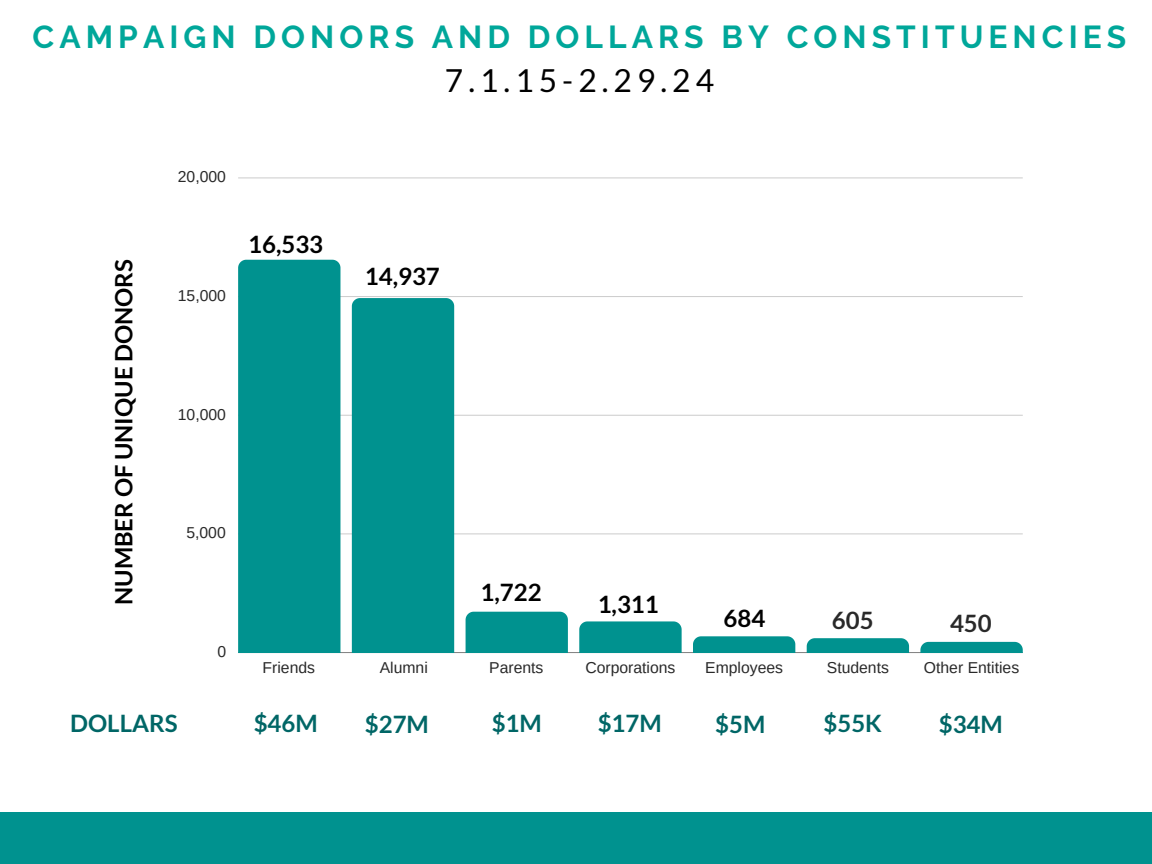
<style>
.page{position:relative;width:1152px;height:864px;background:#fff}
.page>*{position:absolute;margin:0;border:0;box-sizing:border-box;transform-origin:0 0}
.t1{font:700 31.65px/43.8px "Raleway";letter-spacing:.16em;color:#00a79a;text-align:center}
.t2{font:700 24px "Lato";color:#000}
.t3{font:700 24px "Lato";color:#066}
.t4{font:700 24px "Lato";color:#292929}
.t5{font:15.75px "Arimo";color:#292929}
.s1{font-family:"Lato";font-weight:400;color:#000}
</style>
<div class="page">
<div style="left:0;top:812px;width:1152px;height:52px;background:#00928f"></div>
<hr style="left:238px;top:652px;width:785px;height:1px;background:#292929">
<hr style="left:238px;top:533px;width:785px;height:1px;background:#292929">
<hr style="left:238px;top:415px;width:785px;height:1px;background:#292929">
<hr style="left:238px;top:296px;width:785px;height:1px;background:#292929">
<hr style="left:238px;top:178px;width:785px;height:1px;background:#292929">
<div style="left:238px;top:260px;width:102px;height:393px;background:#00928f"></div>
<div style="left:352px;top:298px;width:102px;height:355px;background:#00928f"></div>
<div style="left:466px;top:612px;width:102px;height:41px;background:#00928f"></div>
<div style="left:579px;top:621px;width:103px;height:32px;background:#00928f"></div>
<svg style="left:693px;top:636px;width:102px;height:17px;background:#089592"></svg>
<svg style="left:807px;top:638px;width:102px;height:15px;background:#079592"></svg>
<svg style="left:920px;top:642px;width:103px;height:11px"></svg>
<p class="t1" style="left:33px;top:15px;width:1095px">CAMPAIGN DONORS AND DOLLARS BY CONSTITUENCIES<br><span class="s1">7.1.15-2.29.24</span></p>
<h2 class="t2" style="left:109px;top:605px;width:347px;rotate:-90deg">NUMBER OF UNIQUE DONORS</h2>
<p class="t5" style="left:178px;top:168px;width:50px">20,000</p>
<p class="t5" style="left:178px;top:287px;width:50px">15,000</p>
<p class="t5" style="left:178px;top:405px;width:50px">10,000</p>
<p class="t5" style="left:186px;top:524px;width:41px">5,000</p>
<p class="t5" style="left:217px;top:643px;width:10px">0</p>
<h2 class="t3" style="left:70px;top:708px;width:109px">DOLLARS</h2>
<h2 class="t2" style="left:248px;top:229px;width:76px">16,533</h2>
<p class="t2" style="left:365px;top:262px;width:76px">14,937</p>
<h2 class="t2" style="left:481px;top:578px;width:63px">1,722</h2>
<p class="t2" style="left:598px;top:589px;width:63px">1,311</p>
<h2 class="t2" style="left:724px;top:603px;width:43px">684</h2>
<h2 class="t4" style="left:950px;top:608px;width:43px">450</h2>
<h2 class="t4" style="left:832px;top:605px;width:43px">605</h2>
<p class="t5" style="left:263px;top:659px;width:54px">Friends</p>
<p class="t5" style="left:380px;top:659px;width:50px">Alumni</p>
<p class="t5" style="left:489px;top:659px;width:56px">Parents</p>
<p class="t5" style="left:585px;top:659px;width:92px">Corporations</p>
<p class="t5" style="left:705px;top:659px;width:79px">Employees</p>
<p class="t5" style="left:827px;top:659px;width:64px">Students</p>
<p class="t5" style="left:924px;top:659px;width:97px">Other Entities</p>
<h1 class="t3" style="left:365px;top:710px;width:66px">$27M</h1>
<p class="t3" style="left:492px;top:708px;width:52px">$1M</p>
<h2 class="t3" style="left:598px;top:708px;width:66px">$17M</h2>
<p class="t3" style="left:715px;top:710px;width:52px">$5M</p>
<p class="t3" style="left:824px;top:708px;width:60px">$55K</p>
<p class="t3" style="left:939px;top:710px;width:66px">$34M</p>
<h2 class="t3" style="left:254px;top:708px;width:66px">$46M</h2>
</div>
